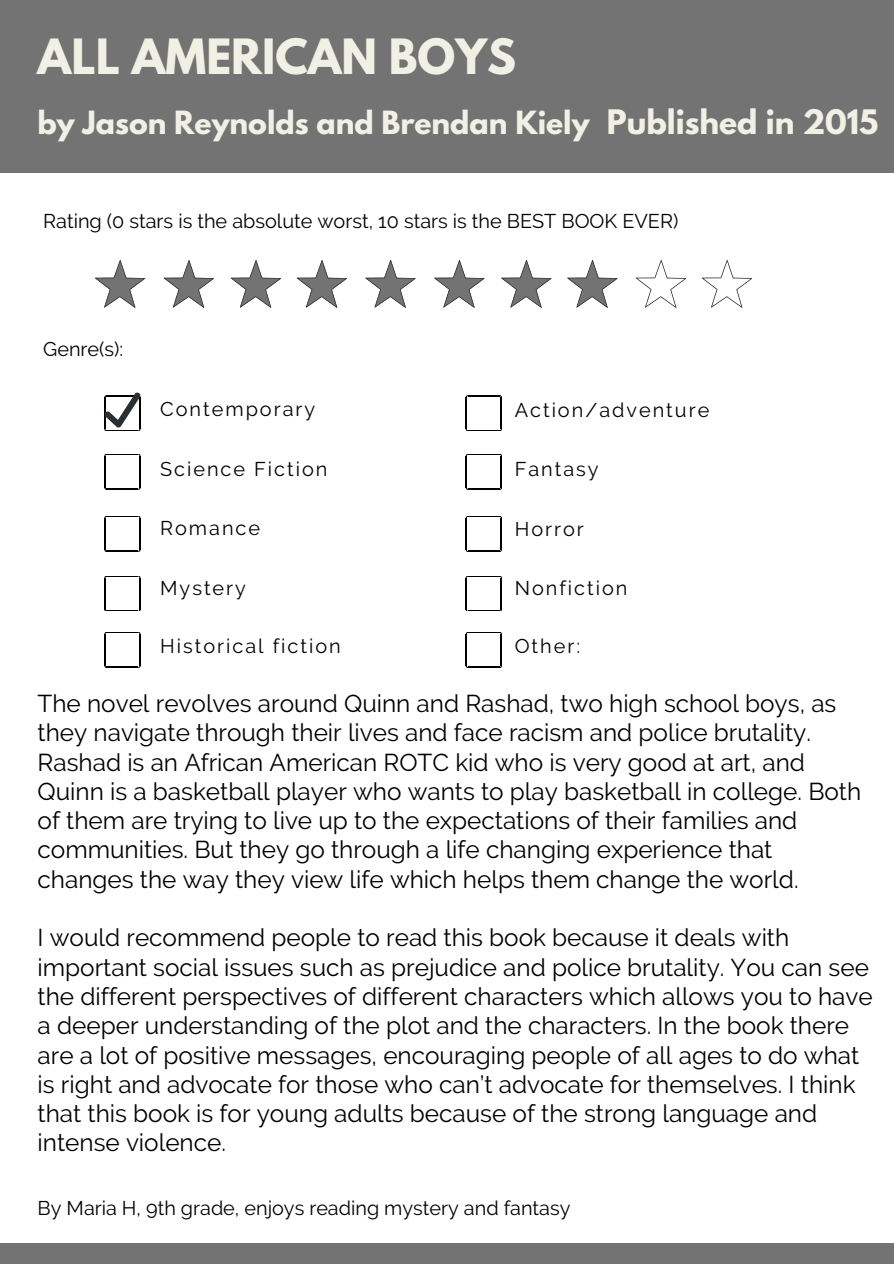
<style>
.page{position:relative;width:894px;height:1264px;background:#fff}
.page>*{position:absolute;margin:0;border:0;box-sizing:border-box;transform-origin:0 0}
.t1{font:700 43.05px "League Spartan";color:#f0f0e4}
.t2{font:700 29.85px "League Spartan";color:#f0f0e4}
.t3{font:700 28.35px "League Spartan";color:#f0f0e4}
.t4{font:24.3px/29.2px "Raleway";color:#000}
.t5{font:19.8px "Raleway";letter-spacing:.1em;color:#000}
.t6{font:19.8px "Raleway";color:#000}
</style>
<div class="page">
<div style="left:0;top:0;width:893px;height:173px;background:#737373"></div>
<div style="left:0;top:1243px;width:893px;height:20px;background:#737373"></div>
<hr style="left:107px;top:430px;width:31px;height:1px;background:#000">
<hr style="left:107px;top:454px;width:31px;height:1px;background:#000">
<hr style="left:139px;top:456px;width:1px;height:31px;background:#000">
<hr style="left:104px;top:456px;width:1px;height:31px;background:#000">
<hr style="left:107px;top:489px;width:31px;height:1px;background:#000">
<hr style="left:107px;top:516px;width:31px;height:1px;background:#000">
<hr style="left:139px;top:518px;width:1px;height:31px;background:#000">
<hr style="left:104px;top:518px;width:1px;height:31px;background:#000">
<hr style="left:107px;top:551px;width:31px;height:1px;background:#000">
<hr style="left:107px;top:632px;width:31px;height:1px;background:#000">
<hr style="left:139px;top:634px;width:1px;height:31px;background:#000">
<hr style="left:104px;top:634px;width:1px;height:31px;background:#000">
<hr style="left:107px;top:667px;width:31px;height:1px;background:#000">
<hr style="left:107px;top:576px;width:31px;height:1px;background:#000">
<hr style="left:139px;top:578px;width:1px;height:31px;background:#000">
<hr style="left:104px;top:578px;width:1px;height:31px;background:#000">
<hr style="left:107px;top:610px;width:31px;height:1px;background:#000">
<hr style="left:468px;top:395px;width:31px;height:1px;background:#000">
<hr style="left:500px;top:397px;width:1px;height:32px;background:#000">
<hr style="left:465px;top:397px;width:1px;height:32px;background:#000">
<hr style="left:468px;top:430px;width:31px;height:1px;background:#000">
<hr style="left:468px;top:454px;width:31px;height:1px;background:#000">
<hr style="left:500px;top:456px;width:1px;height:31px;background:#000">
<hr style="left:465px;top:456px;width:1px;height:31px;background:#000">
<hr style="left:468px;top:489px;width:31px;height:1px;background:#000">
<hr style="left:468px;top:516px;width:31px;height:1px;background:#000">
<hr style="left:500px;top:518px;width:1px;height:31px;background:#000">
<hr style="left:465px;top:518px;width:1px;height:31px;background:#000">
<hr style="left:468px;top:551px;width:31px;height:1px;background:#000">
<hr style="left:468px;top:632px;width:31px;height:1px;background:#000">
<hr style="left:500px;top:634px;width:1px;height:31px;background:#000">
<hr style="left:465px;top:634px;width:1px;height:31px;background:#000">
<hr style="left:468px;top:667px;width:31px;height:1px;background:#000">
<hr style="left:468px;top:576px;width:31px;height:1px;background:#000">
<hr style="left:500px;top:578px;width:1px;height:31px;background:#000">
<hr style="left:465px;top:578px;width:1px;height:31px;background:#000">
<hr style="left:468px;top:610px;width:31px;height:1px;background:#000">
<svg style="left:95px;top:260px;width:50px;height:48px"></svg>
<svg style="left:164px;top:260px;width:50px;height:48px"></svg>
<svg style="left:230px;top:260px;width:51px;height:48px"></svg>
<svg style="left:296px;top:260px;width:51px;height:48px"></svg>
<svg style="left:365px;top:260px;width:50px;height:48px"></svg>
<svg style="left:434px;top:260px;width:50px;height:48px"></svg>
<svg style="left:501px;top:260px;width:50px;height:48px"></svg>
<svg style="left:567px;top:260px;width:50px;height:48px"></svg>
<svg style="left:636px;top:260px;width:50px;height:48px"></svg>
<svg style="left:702px;top:260px;width:50px;height:48px"></svg>
<svg style="left:104px;top:392px;width:36px;height:38px"></svg>
<p class="t1" style="left:38px;top:35px;width:480px">ALL AMERICAN BOYS</p>
<p class="t3" style="left:38px;top:109px;width:553px">by Jason Reynolds and Brendan Kiely</p>
<p class="t2" style="left:606px;top:107px;width:273px">Published in 2015</p>
<p class="t6" style="left:43px;top:210px;width:636px">Rating (0 stars is the absolute worst, 10 stars is the BEST BOOK EVER)</p>
<p class="t5" style="left:43px;top:337px;width:81px">Genre(s):</p>
<p class="t5" style="left:160px;top:397px;width:156px">Contemporary</p>
<p class="t5" style="left:160px;top:457px;width:169px">Science Fiction</p>
<p class="t5" style="left:160px;top:516px;width:101px">Romance</p>
<p class="t5" style="left:160px;top:576px;width:87px">Mystery</p>
<p class="t5" style="left:160px;top:635px;width:182px">Historical fiction</p>
<p class="t5" style="left:514px;top:399px;width:196px">Action/adventure</p>
<p class="t5" style="left:514px;top:457px;width:85px">Fantasy</p>
<p class="t5" style="left:514px;top:517px;width:71px">Horror</p>
<p class="t5" style="left:514px;top:576px;width:114px">Nonfiction</p>
<p class="t5" style="left:514px;top:634px;width:67px">Other:</p>
<p class="t4" style="left:38px;top:688px;width:825px">The novel revolves around Quinn and Rashad, two high school boys, as they navigate through their lives and face racism and police brutality.<br>Rashad is an African American ROTC kid who is very good at art, and Quinn is a basketball player who wants to play basketball in college. Both of them are trying to live up to the expectations of their families and communities. But they go through a life changing experience that changes the way they view life which helps them change the world.</p>
<p class="t4" style="left:38px;top:923px;width:836px">I would recommend people to read this book because it deals with important social issues such as prejudice and police brutality. You can see the different perspectives of different characters which allows you to have a deeper understanding of the plot and the characters. In the book there are a lot of positive messages, encouraging people of all ages to do what is right and advocate for those who can’t advocate for themselves. I think that this book is for young adults because of the strong language and intense violence.</p>
<p class="t6" style="left:38px;top:1195px;width:534px">By Maria H, 9th grade, enjoys reading mystery and fantasy</p>
</div>
